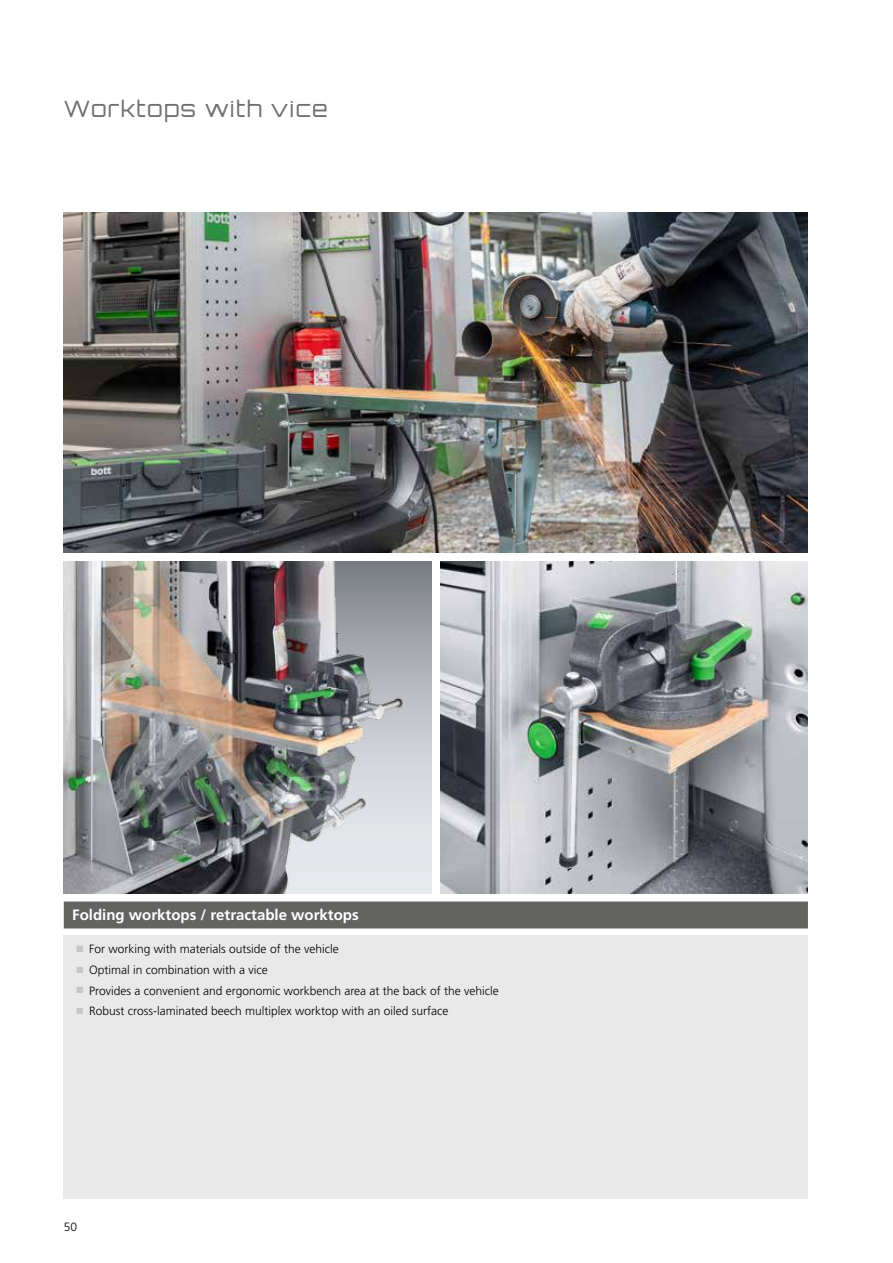
<style>
.page{position:relative;width:893px;height:1263px;background:#fff}
.page>*{position:absolute;margin:0;border:0;box-sizing:border-box;transform-origin:0 0}
.t1{font:300 22.5px "Orbitron CE";letter-spacing:.06em;color:#6f6f6e}
.t2{font:700 15px "Frutiger LT Pro";color:#fff}
.t3{font:300 12px "Frutiger LT Pro";color:#000}
.s1{color:#c5c6c6}
</style>
<div class="page">
<img style="left:64px;top:213px;width:744px;height:340px">
<img style="left:64px;top:561px;width:368px;height:332px">
<img style="left:440px;top:561px;width:368px;height:332px">
<div style="left:64px;top:901px;width:744px;height:27px;background:#636362"></div>
<div style="left:64px;top:935px;width:744px;height:264px;background:#e9e9e9"></div>
<h1 class="t1" style="left:64px;top:95px;width:265px">Worktops with vice</h1>
<p class="t2" style="left:72px;top:906px;width:288px">Folding worktops / retractable worktops</p>
<p class="t3" style="left:77px;top:942px;width:264px"><span class="s1">■</span> For working with materials outside of the vehicle</p>
<p class="t3" style="left:77px;top:963px;width:193px"><span class="s1">■</span> Optimal in combination with a vice</p>
<p class="t3" style="left:77px;top:983px;width:424px"><span class="s1">■</span> Provides a convenient and ergonomic workbench area at the back of the vehicle</p>
<p class="t3" style="left:77px;top:1004px;width:373px"><span class="s1">■</span> Robust cross-laminated beech multiplex worktop with an oiled surface</p>
<p class="t3" style="left:64px;top:1220px;width:15px">50</p>
</div>
